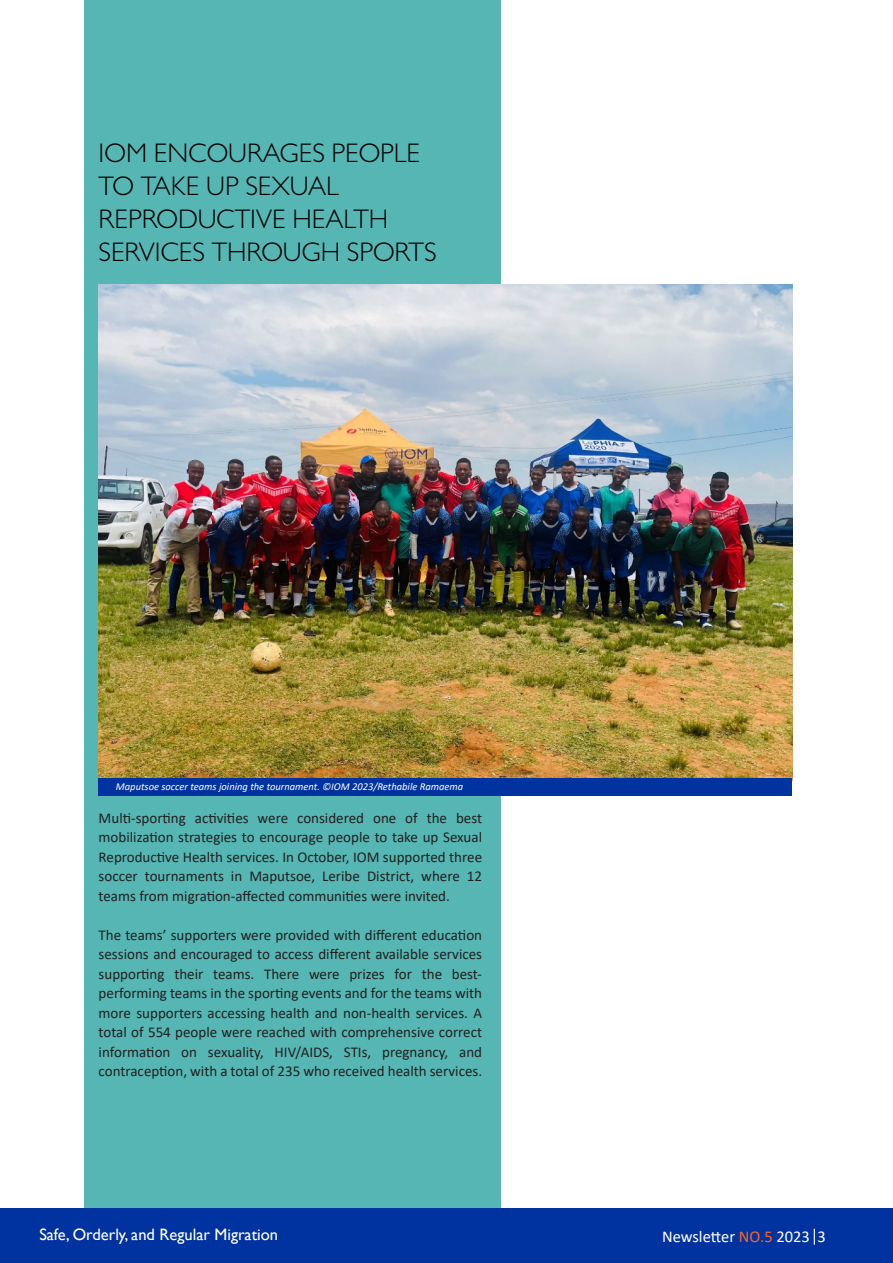
<style>
.page{position:relative;width:893px;height:1263px;background:#fff}
.page>*{position:absolute;margin:0;border:0;box-sizing:border-box;transform-origin:0 0}
.t1{font:300 27px/33px "Gill Sans MT Pro";color:#000}
.t2{font:16.5px "Gill Sans";color:#fff}
.t3{font:16.5px "Calibri";color:#fff}
.t4{font:15px/19.5px "Calibri";color:#231f20;text-align:justify}
.t5{font:italic 10.5px "Calibri";color:#fff}
.s1{color:#ff661c}
</style>
<div class="page">
<div style="left:84px;top:0;width:416px;height:1209px;background:#55b6b3"></div>
<div style="left:0;top:1209px;width:893px;height:54px;background:#0033a0"></div>
<svg style="left:814px;top:1229px;width:1px;height:16px"></svg>
<img style="left:99px;top:285px;width:693px;height:494px">
<div style="left:99px;top:779px;width:693px;height:17px;background:#0033a0"></div>
<p class="t1" style="left:99px;top:136px;width:339px">IOM ENCOURAGES PEOPLE<br>TO TAKE UP SEXUAL<br>REPRODUCTIVE HEALTH<br>SERVICES THROUGH SPORTS</p>
<p class="t5" style="left:116px;top:779px;width:349px">Maputsoe soccer teams joining the tournament. ©IOM 2023/Rethabile Ramaema</p>
<p class="t4" style="left:99px;top:808px;width:385px">Multi-sporting activities were considered one of the best mobilization strategies to encourage people to take up Sexual Reproductive Health services. In October, IOM supported three soccer tournaments in Maputsoe, Leribe District, where 12 teams from migration-affected communities were invited.</p>
<p class="t4" style="left:99px;top:925px;width:385px">The teams’ supporters were provided with different education sessions and encouraged to access different available services supporting their teams. There were prizes for the best&shy;performing teams in the sporting events and for the teams with more supporters accessing health and non-health services. A total of 554 people were reached with comprehensive correct information on sexuality, HIV/AIDS, STIs, pregnancy, and contraception, with a total of 235 who received health services.</p>
<p class="t2" style="left:39px;top:1224px;width:240px">Safe, Orderly, and Regular Migration</p>
<p class="t3" style="left:662px;top:1225px;width:165px">Newsletter <span class="s1">NO.5</span> 2023 3</p>
</div>
